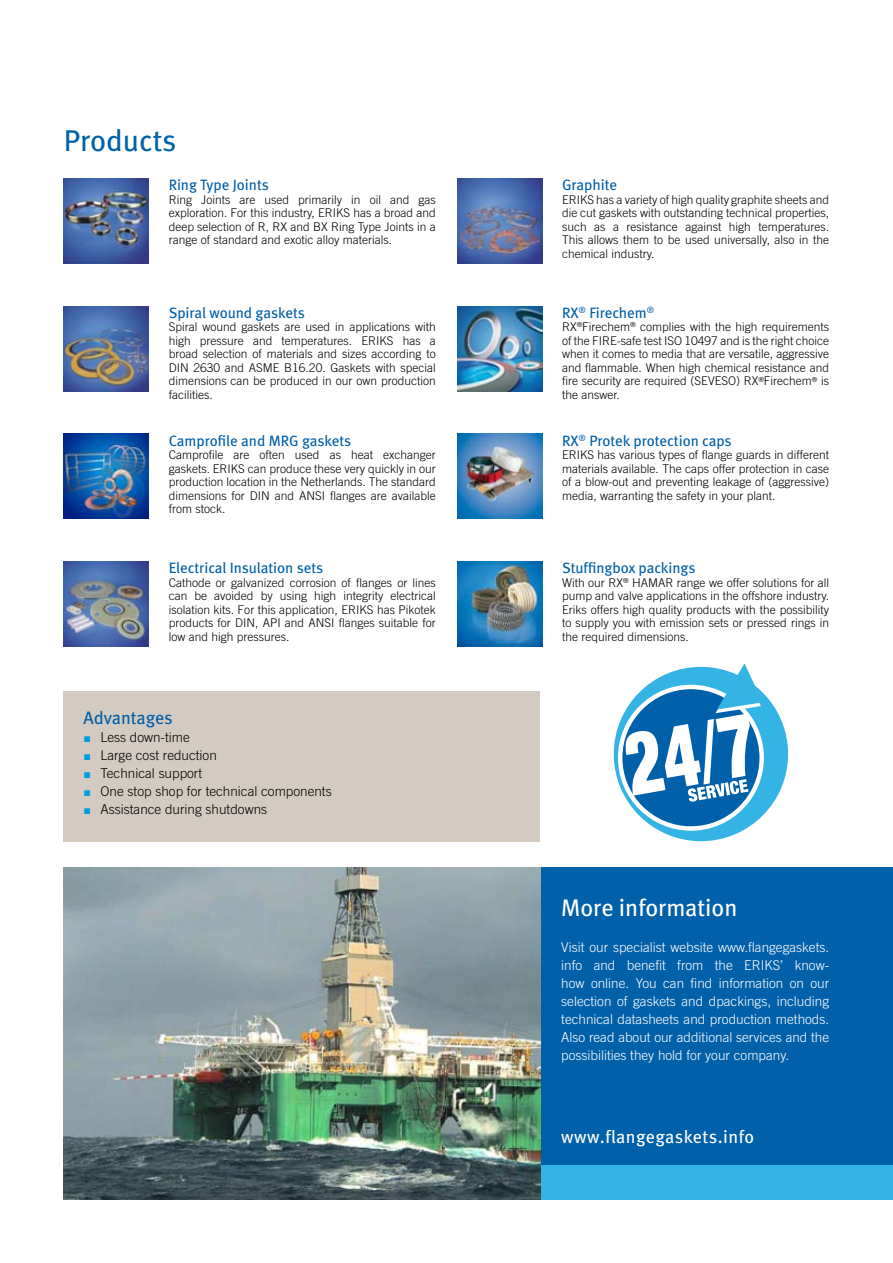
<style>
.page{position:relative;width:893px;height:1263px;background:#fff}
.page>*{position:absolute;margin:0;border:0;box-sizing:border-box;transform-origin:0 0}
.t1{font:30px "Meta";color:#0060a9}
.t2{font:24px "Meta";color:#fff}
.t3{font:18px "Meta";letter-spacing:.025em;color:#fff}
.t4{font:18px "Meta";letter-spacing:-.005em;color:#0060a9}
.t5{font:15px "Meta";color:#0060a9}
.t6{font:300 13.5px/18px "Trade Gothic";color:#fff;text-align:justify}
.t7{font:300 13.5px/18px "Trade Gothic";color:#000}
.t8{font:300 12px/13.5px "Trade Gothic";color:#000;text-align:justify}
</style>
<div class="page">
<img style="left:64px;top:179px;width:85px;height:85px">
<img style="left:64px;top:306px;width:85px;height:85px">
<img style="left:64px;top:434px;width:85px;height:85px">
<img style="left:64px;top:561px;width:85px;height:85px">
<img style="left:457px;top:179px;width:85px;height:85px">
<img style="left:457px;top:306px;width:85px;height:85px">
<img style="left:457px;top:561px;width:85px;height:85px">
<div style="left:64px;top:691px;width:476px;height:151px;background:#d3cbc1"></div>
<div style="left:539px;top:867px;width:354px;height:298px;background:#0060a9"></div>
<div style="left:539px;top:1165px;width:354px;height:34px;background:#34b4e4"></div>
<img style="left:64px;top:867px;width:476px;height:332px">
<div style="left:614px;top:667px;width:174px;height:174px;background:#34b4e4;border-radius:50%"></div>
<svg style="left:620px;top:687px;width:142px;height:141px;background:#2879b6"></svg>
<svg style="left:625px;top:663px;width:138px;height:139px"></svg>
<img style="left:457px;top:434px;width:85px;height:85px">
<h1 class="t1" style="left:64px;top:123px;width:114px">Products</h1>
<p class="t5" style="left:169px;top:176px;width:102px">Ring Type Joints</p>
<p class="t8" style="left:169px;top:193px;width:269px">Ring Joints are used primarily in oil and gas exploration. For this industry, ERIKS has a broad and deep selection of R, RX and BX Ring Type Joints in a range of standard and exotic alloy materials.</p>
<p class="t5" style="left:169px;top:304px;width:138px">Spiral wound gaskets</p>
<p class="t8" style="left:169px;top:320px;width:269px">Spiral wound gaskets are used in applications with high pressure and temperatures. ERIKS has a broad selection of materials and sizes according to DIN 2630 and ASME B16.20. Gaskets with special dimensions can be produced in our own production facilities.</p>
<p class="t5" style="left:169px;top:431px;width:184px">Camprofile and MRG gaskets</p>
<p class="t8" style="left:169px;top:448px;width:269px">Camprofile are often used as heat exchanger gaskets. ERIKS can produce these very quickly in our production location in the Netherlands. The standard dimensions for DIN and ANSI flanges are available from stock.</p>
<p class="t5" style="left:169px;top:559px;width:156px">Electrical Insulation sets</p>
<p class="t8" style="left:169px;top:575px;width:269px">Cathode or galvanized corrosion of flanges or lines can be avoided by using high integrity electrical isolation kits. For this application, ERIKS has Pikotek products for DIN, API and ANSI flanges suitable for low and high pressures.</p>
<h3 class="t4" style="left:84px;top:707px;width:91px">Advantages</h3>
<p class="t7" style="left:101px;top:728px;width:233px">Less down-time<br>Large cost reduction<br>Technical support<br>One stop shop for technical components<br>Assistance during shutdowns</p>
<p class="t5" style="left:562px;top:176px;width:57px">Graphite</p>
<p class="t8" style="left:562px;top:193px;width:269px">ERIKS has a variety of high quality graphite sheets and die cut gaskets with outstanding technical properties, such as a resistance against high temperatures.<br>This allows them to be used universally, also in the chemical industry.</p>
<p class="t5" style="left:562px;top:304px;width:94px">RX<sup>®</sup> Firechem<sup>®</sup></p>
<p class="t8" style="left:562px;top:320px;width:269px">RX<sup>®</sup>Firechem<sup>®</sup> complies with the high requirements of the FIRE-safe test ISO 10497 and is the right choice when it comes to media that are versatile, aggressive and flammable. When high chemical resistance and fire security are required (SEVESO) RX<sup>®</sup>Firechem<sup>®</sup> is the answer.</p>
<p class="t5" style="left:562px;top:431px;width:171px">RX<sup>®</sup> Protek protection caps</p>
<p class="t8" style="left:562px;top:448px;width:269px">ERIKS has various types of flange guards in different materials available. The caps offer protection in case of a blow-out and preventing leakage of (aggressive) media, warranting the safety in your plant.</p>
<p class="t5" style="left:562px;top:559px;width:135px">Stuffingbox packings</p>
<p class="t8" style="left:562px;top:575px;width:269px">With our RX<sup>®</sup> HAMAR range we offer solutions for all pump and valve applications in the offshore industry.<br>Eriks offers high quality products with the possibility to supply you with emission sets or pressed rings in the required dimensions.</p>
<h2 class="t2" style="left:561px;top:894px;width:178px">More information</h2>
<p class="t6" style="left:561px;top:938px;width:269px">Visit our specialist website www.flangegaskets. info and benefit from the ERIKS’ know&shy;how online. You can find information on our selection of gaskets and dpackings, including technical datasheets and production methods.<br>Also read about our additional services and the possibilities they hold for your company.</p>
<h3 class="t3" style="left:561px;top:1126px;width:194px">www.flangegaskets.info</h3>
</div>
